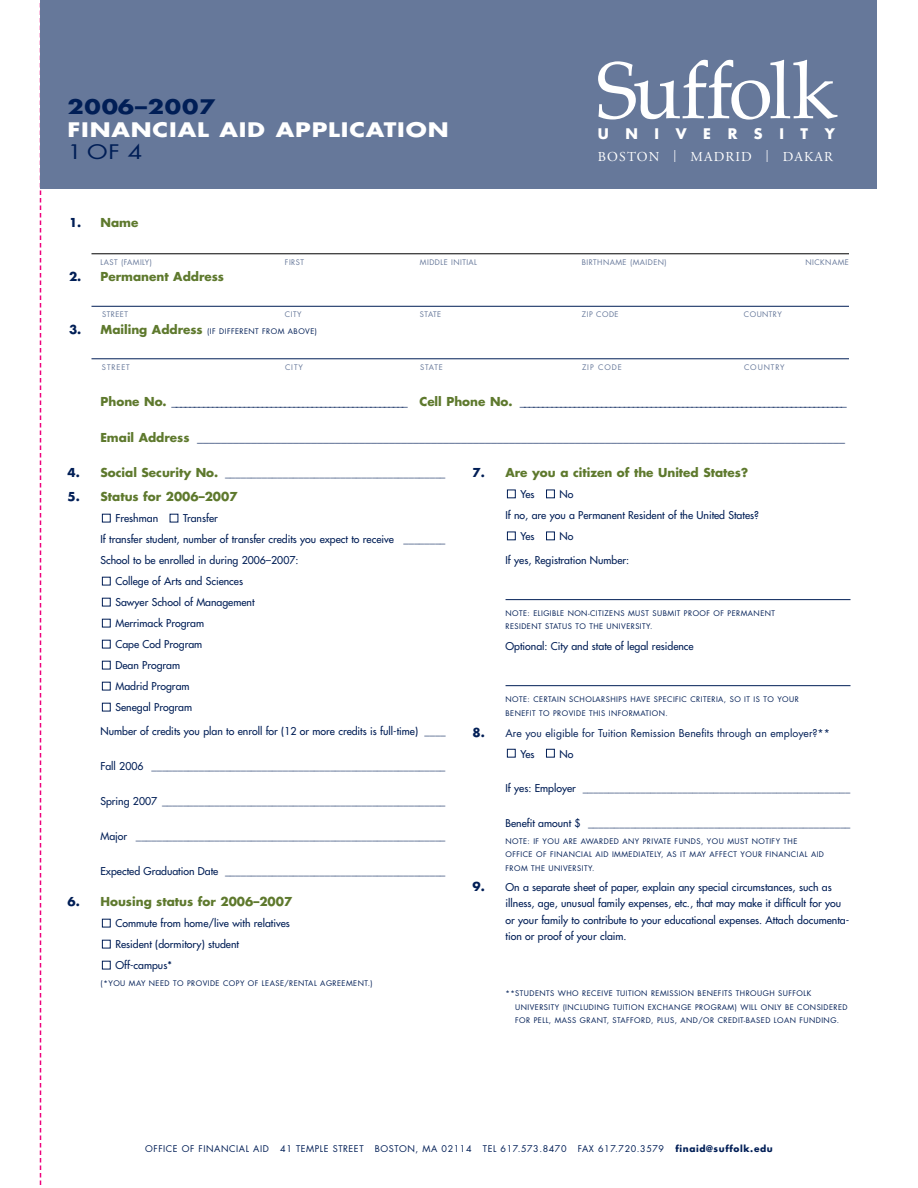
<style>
.page{position:relative;width:918px;height:1188px;background:#fff}
.page>*{position:absolute;margin:0;border:0;box-sizing:border-box;transform-origin:0 0}
.t1{font:80.55px "Palatino";letter-spacing:-.035em;color:#fff}
.t2{font:700 19.5px "Futura";letter-spacing:.035em;color:#fff;scale:1.22 1}
.t3{font:700 19.5px "Futura";letter-spacing:.035em;color:#001e56;scale:1.22 1}
.t4{font:19.5px "Futura";color:#001e56;scale:1.22 1}
.t5{font:700 14.25px "Futura";letter-spacing:1.165em;color:#fff}
.t6{font:13.65px "Adobe Garamond";letter-spacing:.085em;color:#fff}
.t7{font:12px "Futura";color:#001e56}
.t8{font:700 12px "Futura";color:#001e56}
.t9{font:700 12px "Futura";color:#5e792d}
.t10{font:10.5px/16.5px "Futura";color:#001e56}
.t11{font:10.5px/21px "Futura";color:#001e56}
.t12{font:9px "Futura";letter-spacing:.06em;color:#001e56}
.t13{font:700 9px "Futura";letter-spacing:.07em;color:#001e56}
.t14{font:7.5px/13.5px "Futura";letter-spacing:.06em;color:#001e56}
.t15{font:7.5px "Futura";letter-spacing:.06em;color:#66789a}
.t16{font:7.5px "Futura";letter-spacing:.125em;color:#66789a}
.s1{font-size:12px}
.s2{color:#001e56}
.s3{font-weight:700;font-size:12px}
.s4{font-weight:700;font-size:12px;color:#5e792d}
.s5{font-weight:700;color:#5e792d}
.s6{color:#5e792d}
.s7{font-style:inherit}
</style>
<div class="page">
<svg style="left:40px;top:190px;width:1px;height:995px"></svg>
<hr style="left:92px;top:253px;width:757px;height:1px;background:#000">
<hr style="left:92px;top:306px;width:757px;height:1px;background:#001e56">
<hr style="left:92px;top:358px;width:757px;height:1px;background:#001e56">
<hr style="left:506px;top:599px;width:344px;height:1px;background:#001e56">
<hr style="left:506px;top:685px;width:344px;height:1px;background:#001e56">
<div style="left:546px;top:749px;width:9px;height:9px;border:1px solid #001e56"></div>
<div style="left:507px;top:749px;width:9px;height:9px;border:1px solid #001e56"></div>
<div style="left:546px;top:532px;width:9px;height:8px;border:1px solid #001e56"></div>
<div style="left:507px;top:532px;width:9px;height:8px;border:1px solid #001e56"></div>
<div style="left:546px;top:490px;width:9px;height:8px;border:1px solid #001e56"></div>
<div style="left:507px;top:490px;width:9px;height:8px;border:1px solid #001e56"></div>
<div style="left:102px;top:961px;width:9px;height:8px;border:1px solid #001e56"></div>
<div style="left:102px;top:940px;width:9px;height:8px;border:1px solid #001e56"></div>
<div style="left:102px;top:919px;width:9px;height:8px;border:1px solid #001e56"></div>
<div style="left:102px;top:703px;width:9px;height:8px;border:1px solid #001e56"></div>
<div style="left:102px;top:682px;width:9px;height:8px;border:1px solid #001e56"></div>
<div style="left:102px;top:661px;width:9px;height:8px;border:1px solid #001e56"></div>
<div style="left:102px;top:640px;width:9px;height:8px;border:1px solid #001e56"></div>
<div style="left:102px;top:619px;width:9px;height:8px;border:1px solid #001e56"></div>
<div style="left:102px;top:598px;width:9px;height:8px;border:1px solid #001e56"></div>
<div style="left:102px;top:577px;width:9px;height:8px;border:1px solid #001e56"></div>
<div style="left:102px;top:514px;width:9px;height:8px;border:1px solid #001e56"></div>
<div style="left:40px;top:0;width:838px;height:189px;background:#66789a"></div>
<h2 class="t3" style="left:68px;top:98px;width:123px">2006–2007</h2>
<h2 class="t2" style="left:68px;top:121px;width:314px">FINANCIAL AID APPLICATION</h2>
<h2 class="t4" style="left:68px;top:143px;width:63px">1OF 4</h2>
<h1 class="t1" style="left:596px;top:43px;width:242px">Suffolk</h1>
<h3 class="t5" style="left:598px;top:127px;width:239px">UNIVERSITY</h3>
<h3 class="t6" style="left:598px;top:151px;width:237px">BOSTON <span class="s1">|</span> MADRID <span class="s1">|</span> DAKAR</h3>
<p class="t9" style="left:69px;top:217px;width:71px"><span class="s2">1.</span> Name</p>
<p class="t15" style="left:101px;top:259px;width:53px">LAST (FAMILY)</p>
<p class="t15" style="left:285px;top:259px;width:20px">FIRST</p>
<p class="t15" style="left:420px;top:259px;width:59px">MIDDLE INITIAL</p>
<p class="t15" style="left:582px;top:259px;width:86px">BIRTHNAME (MAIDEN)</p>
<p class="t15" style="left:805px;top:259px;width:45px">NICKNAME</p>
<p class="t9" style="left:69px;top:271px;width:157px"><span class="s2">2.</span> Permanent Address</p>
<p class="t15" style="left:102px;top:311px;width:27px">STREET</p>
<p class="t15" style="left:285px;top:311px;width:18px">CITY</p>
<p class="t15" style="left:420px;top:311px;width:23px">STATE</p>
<p class="t15" style="left:582px;top:311px;width:38px">ZIP CODE</p>
<p class="t15" style="left:744px;top:311px;width:39px">COUNTRY</p>
<p class="t14" style="left:69px;top:325px;width:250px"><span class="s3">3.</span> <span class="s4">Mailing Address</span> (IF DIFFERENT FROM ABOVE)</p>
<p class="t15" style="left:102px;top:364px;width:29px">STREET</p>
<p class="t15" style="left:285px;top:364px;width:19px">CITY</p>
<p class="t15" style="left:420px;top:364px;width:24px">STATE</p>
<p class="t15" style="left:582px;top:364px;width:41px">ZIP CODE</p>
<p class="t16" style="left:744px;top:364px;width:42px">COUNTRY</p>
<p class="t7" style="left:101px;top:396px;width:748px"><span class="s5">Phone No.</span> ____________________________________________________ <span class="s5">Cell Phone No.</span> ________________________________________________________________________</p>
<p class="t8" style="left:100px;top:432px;width:746px"><span class="s6">Email Address</span> ____________________________________________________________________________________________________________</p>
<p class="t10" style="left:67px;top:466px;width:380px"><span class="s3">4.</span> <span class="s4">Social Security No.</span> __________________________________________</p>
<p class="t9" style="left:68px;top:491px;width:172px"><span class="s2">5.</span> Status for 2006–2007</p>
<p class="t10" style="left:115px;top:511px;width:44px">Freshman</p>
<p class="t10" style="left:183px;top:511px;width:36px">Transfer</p>
<p class="t10" style="left:101px;top:532px;width:346px">If transfer student, number of transfer credits you expect to receive ________</p>
<p class="t10" style="left:101px;top:553px;width:200px">School to be enrolled in during 2006–2007:</p>
<p class="t10" style="left:115px;top:574px;width:129px">College of Arts and Sciences</p>
<p class="t10" style="left:115px;top:595px;width:141px">Sawyer School of Management</p>
<p class="t10" style="left:115px;top:616px;width:90px">Merrimack Program</p>
<p class="t10" style="left:115px;top:637px;width:88px">Cape Cod Program</p>
<p class="t10" style="left:115px;top:658px;width:66px">Dean Program</p>
<p class="t10" style="left:115px;top:679px;width:76px">Madrid Program</p>
<p class="t10" style="left:115px;top:700px;width:78px">Senegal Program</p>
<p class="t10" style="left:101px;top:724px;width:347px">Number of credits you plan to enroll for (12 or more credits is full-time) ____</p>
<p class="t10" style="left:101px;top:759px;width:347px">Fall 2006 ________________________________________________________</p>
<p class="t10" style="left:101px;top:794px;width:346px">Spring 2007 ______________________________________________________</p>
<p class="t10" style="left:101px;top:828px;width:347px">Major ___________________________________________________________</p>
<p class="t10" style="left:101px;top:863px;width:347px">Expected Graduation Date __________________________________________</p>
<p class="t9" style="left:68px;top:896px;width:226px"><span class="s2">6.</span> Housing status for 2006–2007</p>
<p class="t10" style="left:115px;top:914px;width:176px;line-height:21px">Commute from home/live with relatives<br>Resident (dormitory) student<br>Off-campus*</p>
<p class="t14" style="left:100px;top:977px;width:274px">(*YOU MAY NEED TO PROVIDE COPY OF LEASE/RENTAL AGREEMENT.)</p>
<p class="t9" style="left:472px;top:467px;width:277px"><span class="s2">7.</span> Are you a citizen of the United States?</p>
<p class="t10" style="left:521px;top:487px;width:16px">Yes</p>
<p class="t10" style="left:560px;top:487px;width:15px">No</p>
<p class="t10" style="left:505px;top:508px;width:255px">If no, are you a Permanent Resident of the United States?</p>
<p class="t10" style="left:521px;top:529px;width:16px">Yes</p>
<p class="t10" style="left:560px;top:529px;width:15px">No</p>
<p class="t10" style="left:505px;top:553px;width:125px">If yes, Registration Number:</p>
<p class="t14" style="left:506px;top:607px;width:271px">NOTE: ELIGIBLE NON-CITIZENS MUST SUBMIT PROOF OF PERMANENT<br>RESIDENT STATUS TO THE UNIVERSITY.</p>
<p class="t10" style="left:506px;top:639px;width:190px">Optional: City and state of legal residence</p>
<p class="t14" style="left:506px;top:693px;width:295px">NOTE: CERTAIN SCHOLARSHIPS HAVE SPECIFIC CRITERIA, SO IT IS TO YOUR<br>BENEFIT TO PROVIDE THIS INFORMATION.</p>
<p class="t11" style="left:520px;top:723px;width:311px;text-indent:-48px"><span class="s3">8.</span> Are you eligible for Tuition Remission Benefits through an employer?**<br><span class="s7">Yes</span></p>
<p class="t10" style="left:560px;top:746px;width:15px">No</p>
<p class="t10" style="left:506px;top:781px;width:346px">If yes: Employer ___________________________________________________</p>
<p class="t10" style="left:506px;top:816px;width:347px">Benefit amount $ __________________________________________________</p>
<p class="t14" style="left:506px;top:835px;width:320px">NOTE: IF YOU ARE AWARDED ANY PRIVATE FUNDS, YOU MUST NOTIFY THE<br>OFFICE OF FINANCIAL AID IMMEDIATELY, AS IT MAY AFFECT YOUR FINANCIAL AID<br>FROM THE UNIVERSITY.</p>
<p class="t10" style="left:506px;top:879px;width:345px;text-indent:-33px"><span class="s3">9.</span> On a separate sheet of paper, explain any special circumstances, such as illness, age, unusual family expenses, etc., that may make it difficult for you or your family to contribute to your educational expenses. Attach documenta&shy;tion or proof of your claim.</p>
<p class="t14" style="left:515px;top:987px;width:334px;text-indent:-10px">**STUDENTS WHO RECEIVE TUITION REMISSION BENEFITS THROUGH SUFFOLK<br>UNIVERSITY (INCLUDING TUITION EXCHANGE PROGRAM) WILL ONLY BE CONSIDERED<br>FOR PELL, MASS GRANT, STAFFORD, PLUS, AND/OR CREDIT-BASED LOAN FUNDING.</p>
<p class="t12" style="left:145px;top:1144px;width:125px">OFFICE OF FINANCIAL AID</p>
<p class="t12" style="left:280px;top:1144px;width:85px">41 TEMPLE STREET</p>
<p class="t12" style="left:375px;top:1144px;width:98px">BOSTON, MA 02114</p>
<p class="t12" style="left:483px;top:1144px;width:85px">TEL 617.573.8470</p>
<p class="t12" style="left:578px;top:1144px;width:88px">FAX 617.720.3579</p>
<p class="t13" style="left:675px;top:1144px;width:99px">finaid@suffolk.edu</p>
</div>
